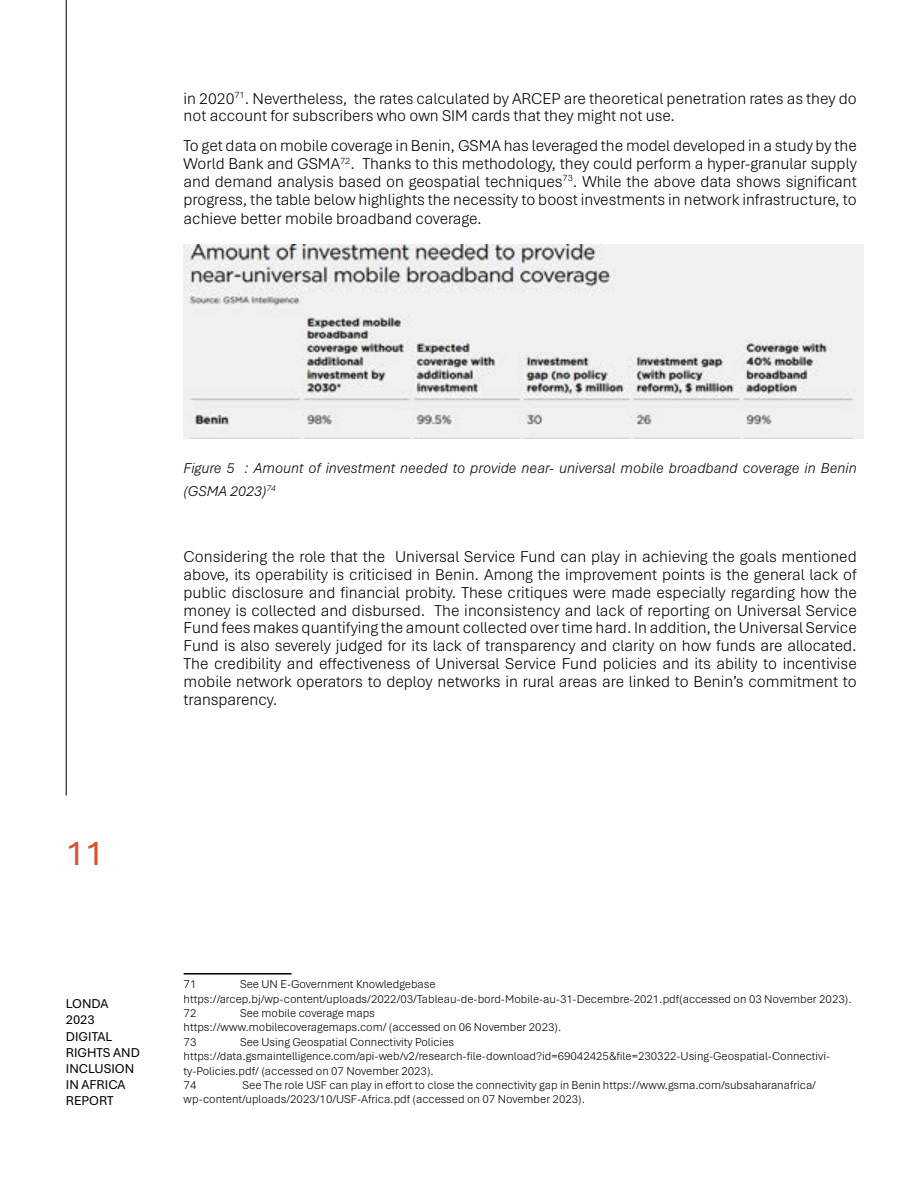
<style>
.page{position:relative;width:918px;height:1188px;background:#fff}
.page>*{position:absolute;margin:0;border:0;box-sizing:border-box;transform-origin:0 0}
.t1{font:36px "Aptos";color:#d7532e}
.t2{font:300 16.5px/17.9px "Aptos";color:#000;text-align:justify}
.t3{font:italic 300 15px/22.5px "Aptos";color:#000}
.t4{font:13.5px/16.2px "Aptos";color:#000}
.t5{font:300 12px/14.4px "Aptos";color:#000}
</style>
<div class="page">
<hr style="left:66px;top:0;width:1px;height:796px;background:#000">
<img style="left:184px;top:244px;width:680px;height:195px">
<hr style="left:184px;top:973px;width:108px;height:2px;background:#000">
<p class="t2" style="left:184px;top:89px;width:675px">in 2020<sup>71</sup>. Nevertheless, the rates calculated by ARCEP are theoretical penetration rates as they do not account for subscribers who own SIM cards that they might not use.</p>
<p class="t2" style="left:184px;top:136px;width:675px">To get data on mobile coverage in Benin, GSMA has leveraged the model developed in a study by the World Bank and GSMA<sup>72</sup>. Thanks to this methodology, they could perform a hyper-granular supply and demand analysis based on geospatial techniques<sup>73</sup>. While the above data shows significant progress, the table below highlights the necessity to boost investments in network infrastructure, to</p>
<p class="t2" style="left:184px;top:209px;width:300px">achieve better mobile broadband coverage.</p>
<p class="t3" style="left:184px;top:456px;width:675px">Figure 5 : Amount of investment needed to provide near- universal mobile broadband coverage in Benin (GSMA 2023)<sup>74</sup></p>
<p class="t2" style="left:184px;top:547px;width:675px">Considering the role that the Universal Service Fund can play in achieving the goals mentioned above, its operability is criticised in Benin. Among the improvement points is the general lack of public disclosure and financial probity. These critiques were made especially regarding how the money is collected and disbursed. The inconsistency and lack of reporting on Universal Service Fund fees makes quantifying the amount collected over time hard. In addition, the Universal Service Fund is also severely judged for its lack of transparency and clarity on how funds are allocated.<br>The credibility and effectiveness of Universal Service Fund policies and its ability to incentivise mobile network operators to deploy networks in rural areas are linked to Benin’s commitment to transparency.</p>
<h1 class="t1" style="left:66px;top:829px;width:40px">11</h1>
<p class="t4" style="left:66px;top:995px;width:76px">LONDA<br>2023<br>DIGITAL<br>RIGHTS AND<br>INCLUSION<br>IN AFRICA<br>REPORT</p>
<p class="t5" style="left:184px;top:977px;width:670px;text-indent:56px">See UN E-Government Knowledgebase https://arcep.bj/wp-content/uploads/2022/03/Tableau-de-bord-Mobile-au-31-Decembre-2021.pdf(accessed on 03 November 2023).<br>72</p>
<p class="t5" style="left:184px;top:977px;width:14px">71</p>
<p class="t5" style="left:184px;top:1005px;width:379px;text-indent:56px">See mobile coverage maps https://www.mobilecoveragemaps.com/ (accessed on 06 November 2023).<br>73</p>
<p class="t5" style="left:184px;top:1034px;width:648px;text-indent:56px">See Using Geospatial Connectivity Policies https://data.gsmaintelligence.com/api-web/v2/research-file-download?id=69042425&amp;file=230322-Using-Geospatial-Connectivi&shy;ty-Policies.pdf/ (accessed on 07 November 2023).<br>74</p>
<p class="t5" style="left:184px;top:1077px;width:634px;text-indent:59px">See The role USF can play in effort to close the connectivity gap in Benin https://www.gsma.com/subsaharanafrica/ wp-content/uploads/2023/10/USF-Africa.pdf (accessed on 07 November 2023).</p>
</div>
